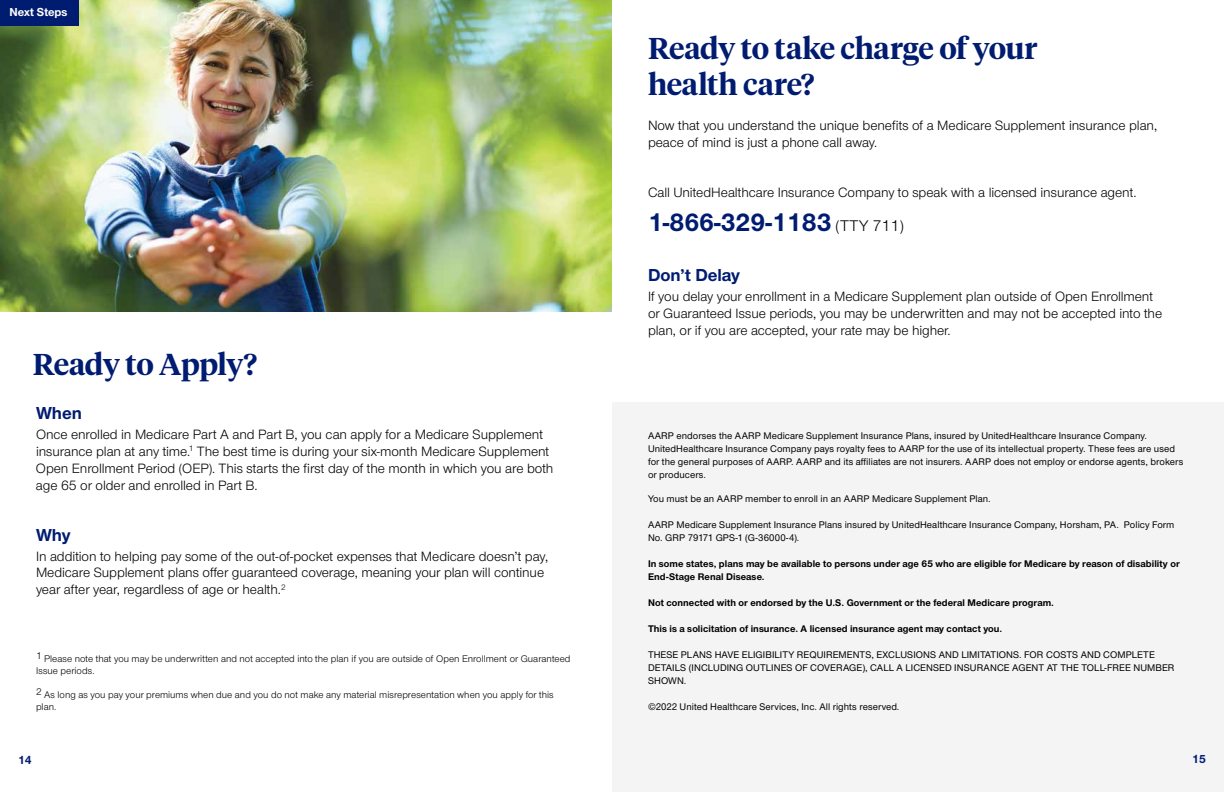
<style>
.page{position:relative;width:1224px;height:792px;background:#fff}
.page>*{position:absolute;margin:0;border:0;box-sizing:border-box;transform-origin:0 0}
.t1{font:600 30px/36px "UHC Serif Headline";letter-spacing:-.015em;color:#001c71}
.t2{font:700 26px "UHC Sans";color:#001c71}
.t3{font:700 18px "UHC Sans";color:#001c71}
.t4{font:14px/16.8px "UHC Sans";letter-spacing:-.005em;color:#000}
.t5{font:700 12px "UHC Sans";color:#fff}
.t6{font:700 12px "UHC Sans";color:#001c71}
.t7{font:500 10px/13px "UHC Sans";letter-spacing:.005em;color:#000}
.t8{font:700 10px/13px "UHC Sans";letter-spacing:.005em;color:#000}
.t9{font:10px/12px "UHC Sans";letter-spacing:.005em;color:#000}
.s1{font-weight:400;font-size:16px;color:#000}
</style>
<div class="page">
<div style="left:612px;top:402px;width:612px;height:390px;background:#f4f4f4"></div>
<img style="left:0;top:0;width:612px;height:311px">
<div style="left:0;top:0;width:78px;height:25px;background:#001c71"></div>
<p class="t5" style="left:10px;top:4px;width:59px">Next Steps</p>
<h1 class="t1" style="left:33px;top:345px;width:226px">Ready to Apply?</h1>
<p class="t3" style="left:36px;top:401px;width:47px">When</p>
<p class="t4" style="left:36px;top:426px;width:519px">Once enrolled in Medicare Part A and Part B, you can apply for a Medicare Supplement insurance plan at any time.<sup>1</sup> The best time is during your six-month Medicare Supplement Open Enrollment Period (OEP). This starts the first day of the month in which you are both age 65 or older and enrolled in Part B.</p>
<p class="t3" style="left:36px;top:523px;width:36px">Why</p>
<p class="t4" style="left:36px;top:547px;width:514px">In addition to helping pay some of the out-of-pocket expenses that Medicare doesn’t pay,<br>Medicare Supplement plans offer guaranteed coverage, meaning your plan will continue year after year, regardless of age or health.<sup>2</sup></p>
<p class="t9" style="left:36px;top:653px;width:536px">1 Please note that you may be underwritten and not accepted into the plan if you are outside of Open Enrollment or Guaranteed<br>Issue periods.</p>
<p class="t9" style="left:36px;top:689px;width:519px">2 As long as you pay your premiums when due and you do not make any material misrepresentation when you apply for this plan.</p>
<h1 class="t1" style="left:648px;top:29px;width:391px">Ready to take charge of your health care?</h1>
<p class="t4" style="left:648px;top:116px;width:511px">Now that you understand the unique benefits of a Medicare Supplement insurance plan, peace of mind is just a phone call away.</p>
<p class="t4" style="left:648px;top:184px;width:490px">Call UnitedHealthcare Insurance Company to speak with a licensed insurance agent.</p>
<h2 class="t2" style="left:648px;top:205px;width:257px">1-866-329-1183 <span class="s1">(TTY 711)</span></h2>
<p class="t3" style="left:648px;top:263px;width:94px">Don’t Delay</p>
<p class="t4" style="left:648px;top:288px;width:516px">If you delay your enrollment in a Medicare Supplement plan outside of Open Enrollment or Guaranteed Issue periods, you may be underwritten and may not be accepted into the plan, or if you are accepted, your rate may be higher.</p>
<p class="t7" style="left:648px;top:429px;width:537px">AARP endorses the AARP Medicare Supplement Insurance Plans, insured by UnitedHealthcare Insurance Company.<br>UnitedHealthcare Insurance Company pays royalty fees to AARP for the use of its intellectual property. These fees are used for the general purposes of AARP. AARP and its affiliates are not insurers. AARP does not employ or endorse agents, brokers or producers.</p>
<p class="t7" style="left:648px;top:492px;width:344px">You must be an AARP member to enroll in an AARP Medicare Supplement Plan.</p>
<p class="t7" style="left:648px;top:518px;width:528px">AARP Medicare Supplement Insurance Plans insured by UnitedHealthcare Insurance Company, Horsham, PA. Policy Form<br>No. GRP 79171 GPS-1 (G-36000-4).</p>
<p class="t8" style="left:648px;top:557px;width:533px">In some states, plans may be available to persons under age 65 who are eligible for Medicare by reason of disability or<br>End-Stage Renal Disease.</p>
<p class="t8" style="left:648px;top:596px;width:408px">Not connected with or endorsed by the U.S. Government or the federal Medicare program.</p>
<p class="t8" style="left:648px;top:622px;width:356px">This is a solicitation of insurance. A licensed insurance agent may contact you.</p>
<p class="t7" style="left:648px;top:648px;width:528px">THESE PLANS HAVE ELIGIBILITY REQUIREMENTS, EXCLUSIONS AND LIMITATIONS. FOR COSTS AND COMPLETE<br>DETAILS (INCLUDING OUTLINES OF COVERAGE), CALL A LICENSED INSURANCE AGENT AT THE TOLL-FREE NUMBER<br>SHOWN.</p>
<p class="t7" style="left:648px;top:700px;width:253px">©2022 United Healthcare Services, Inc. All rights reserved.</p>
<p class="t6" style="left:18px;top:752px;width:15px">14</p>
<p class="t6" style="left:1192px;top:751px;width:15px">15</p>
</div>
